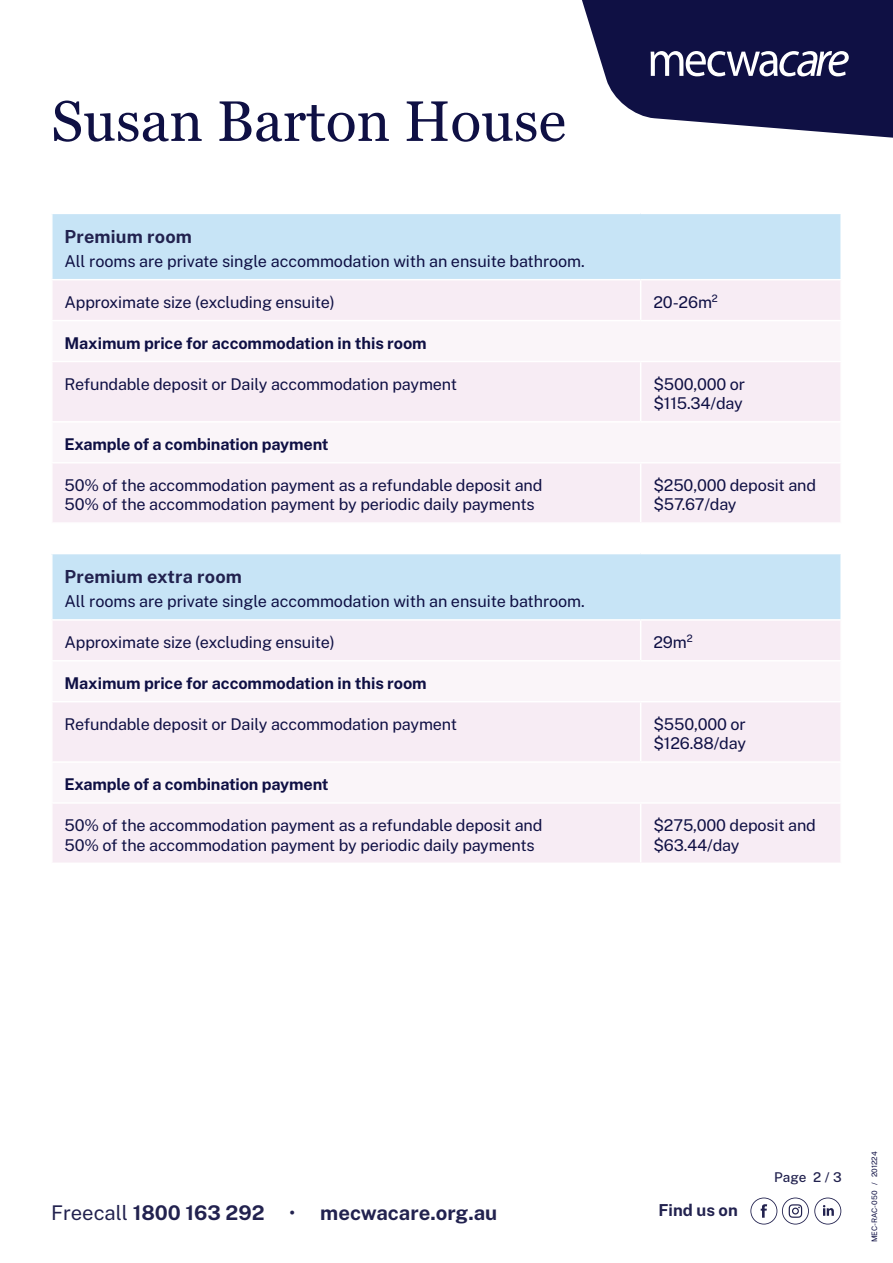
<style>
.page{position:relative;width:893px;height:1263px;background:#fff}
.page>*{position:absolute;margin:0;border:0;box-sizing:border-box;transform-origin:0 0}
.HEADING{font:57px "Georgia";color:#0f1044}
.t1{font:700 20.25px "Public Sans";color:#22224f}
.Intro{font:700 18px "Public Sans";letter-spacing:.01em;color:#22224f}
.t2{font:700 16.5px "Public Sans";color:#22224f}
.BODY_COPY{font:16.2px/19.5px "Public Sans";letter-spacing:-.01em;color:#0f1044}
.BODY_COPY-2{font:700 16.2px "Public Sans";letter-spacing:-.005em;color:#0f1044}
.t3{font:500 13.5px "Public Sans";color:#22224f}
.t4{font:7.5px "Public Sans";color:#0f1044}
.s1{font-weight:400}
</style>
<div class="page">
<svg style="left:582px;top:0;width:311px;height:138px"></svg>
<div style="left:52px;top:213px;width:789px;height:67px;background:#c7e4f6"></div>
<div style="left:53px;top:280px;width:787px;height:242px;background:#f7ecf4"></div>
<svg style="left:53px;top:321px;width:787px;height:141px;fill:#faf5f9"></svg>
<hr style="left:51px;top:213px;width:590px;height:1px;background:#fff">
<hr style="left:51px;top:214px;width:2px;height:65px;background:#fff">
<hr style="left:641px;top:213px;width:201px;height:1px;background:#fff">
<hr style="left:840px;top:214px;width:2px;height:65px;background:#fff">
<hr style="left:51px;top:279px;width:590px;height:1px;background:#fff">
<hr style="left:641px;top:279px;width:201px;height:1px;background:#fff">
<hr style="left:640px;top:280px;width:1px;height:40px;background:#fff">
<hr style="left:51px;top:320px;width:590px;height:1px;background:#fff">
<hr style="left:641px;top:320px;width:201px;height:1px;background:#fff">
<hr style="left:51px;top:361px;width:590px;height:1px;background:#fff">
<hr style="left:641px;top:361px;width:201px;height:1px;background:#fff">
<hr style="left:640px;top:362px;width:1px;height:59px;background:#fff">
<hr style="left:51px;top:421px;width:590px;height:2px;background:#fff">
<hr style="left:641px;top:421px;width:201px;height:2px;background:#fff">
<hr style="left:51px;top:462px;width:590px;height:1px;background:#fff">
<hr style="left:641px;top:462px;width:201px;height:1px;background:#fff">
<hr style="left:640px;top:463px;width:1px;height:59px;background:#fff">
<div style="left:52px;top:554px;width:789px;height:66px;background:#c7e4f6"></div>
<div style="left:53px;top:621px;width:787px;height:241px;background:#f7ecf4"></div>
<svg style="left:53px;top:661px;width:787px;height:141px;fill:#faf5f9"></svg>
<hr style="left:51px;top:554px;width:2px;height:65px;background:#fff">
<hr style="left:840px;top:554px;width:2px;height:65px;background:#fff">
<hr style="left:51px;top:619px;width:590px;height:2px;background:#fff">
<hr style="left:641px;top:619px;width:201px;height:2px;background:#fff">
<hr style="left:640px;top:621px;width:1px;height:39px;background:#fff">
<hr style="left:51px;top:660px;width:590px;height:1px;background:#fff">
<hr style="left:641px;top:660px;width:201px;height:1px;background:#fff">
<hr style="left:51px;top:701px;width:590px;height:1px;background:#fff">
<hr style="left:641px;top:701px;width:201px;height:1px;background:#fff">
<hr style="left:640px;top:702px;width:1px;height:59px;background:#fff">
<hr style="left:51px;top:761px;width:590px;height:2px;background:#fff">
<hr style="left:641px;top:761px;width:201px;height:2px;background:#fff">
<hr style="left:51px;top:802px;width:590px;height:2px;background:#fff">
<hr style="left:641px;top:802px;width:201px;height:2px;background:#fff">
<hr style="left:640px;top:804px;width:1px;height:58px;background:#fff">
<svg style="left:750px;top:1197px;width:91px;height:27px"></svg>
<p class="HEADING" style="left:51px;top:87px;width:516px">Susan Barton House</p>
<p class="Intro" style="left:65px;top:223px;width:129px">Premium room</p>
<p class="BODY_COPY" style="left:65px;top:250px;width:522px">All rooms are private single accommodation with an ensuite bathroom.</p>
<p class="BODY_COPY" style="left:65px;top:291px;width:272px">Approximate size (excluding ensuite)</p>
<p class="BODY_COPY" style="left:653px;top:291px;width:66px">20-26m²</p>
<p class="BODY_COPY-2" style="left:65px;top:331px;width:364px">Maximum price for accommodation in this room</p>
<p class="BODY_COPY" style="left:65px;top:373px;width:394px">Refundable deposit or Daily accommodation payment</p>
<p class="BODY_COPY" style="left:653px;top:373px;width:93px">$500,000 or $115.34/day</p>
<p class="BODY_COPY-2" style="left:65px;top:432px;width:266px">Example of a combination payment</p>
<p class="BODY_COPY" style="left:65px;top:474px;width:479px">50% of the accommodation payment as a refundable deposit and<br>50% of the accommodation payment by periodic daily payments</p>
<p class="BODY_COPY" style="left:653px;top:474px;width:164px">$250,000 deposit and $57.67/day</p>
<p class="Intro" style="left:65px;top:564px;width:179px">Premium extra room</p>
<p class="BODY_COPY" style="left:65px;top:591px;width:522px">All rooms are private single accommodation with an ensuite bathroom.</p>
<p class="BODY_COPY" style="left:65px;top:632px;width:272px">Approximate size (excluding ensuite)</p>
<p class="BODY_COPY" style="left:653px;top:632px;width:41px">29m²</p>
<p class="BODY_COPY-2" style="left:65px;top:671px;width:364px">Maximum price for accommodation in this room</p>
<p class="BODY_COPY" style="left:65px;top:713px;width:394px">Refundable deposit or Daily accommodation payment</p>
<p class="BODY_COPY" style="left:653px;top:713px;width:94px">$550,000 or $126.88/day</p>
<p class="BODY_COPY-2" style="left:65px;top:772px;width:266px">Example of a combination payment</p>
<p class="BODY_COPY" style="left:65px;top:815px;width:479px">50% of the accommodation payment as a refundable deposit and<br>50% of the accommodation payment by periodic daily payments</p>
<p class="BODY_COPY" style="left:653px;top:815px;width:164px">$275,000 deposit and $63.44/day</p>
<p class="t1" style="left:51px;top:1197px;width:448px"><span class="s1">Freecall</span> 1800 163 292 <span class="s1">•</span> mecwacare.org.au</p>
<p class="t2" style="left:658px;top:1198px;width:81px">Find us on</p>
<p class="t3" style="left:774px;top:1168px;width:69px">Page 2 / 3</p>
<p class="t4" style="left:869px;top:1242px;width:92px;rotate:-90deg">MEC-RAC-050 / 201224</p>
</div>
